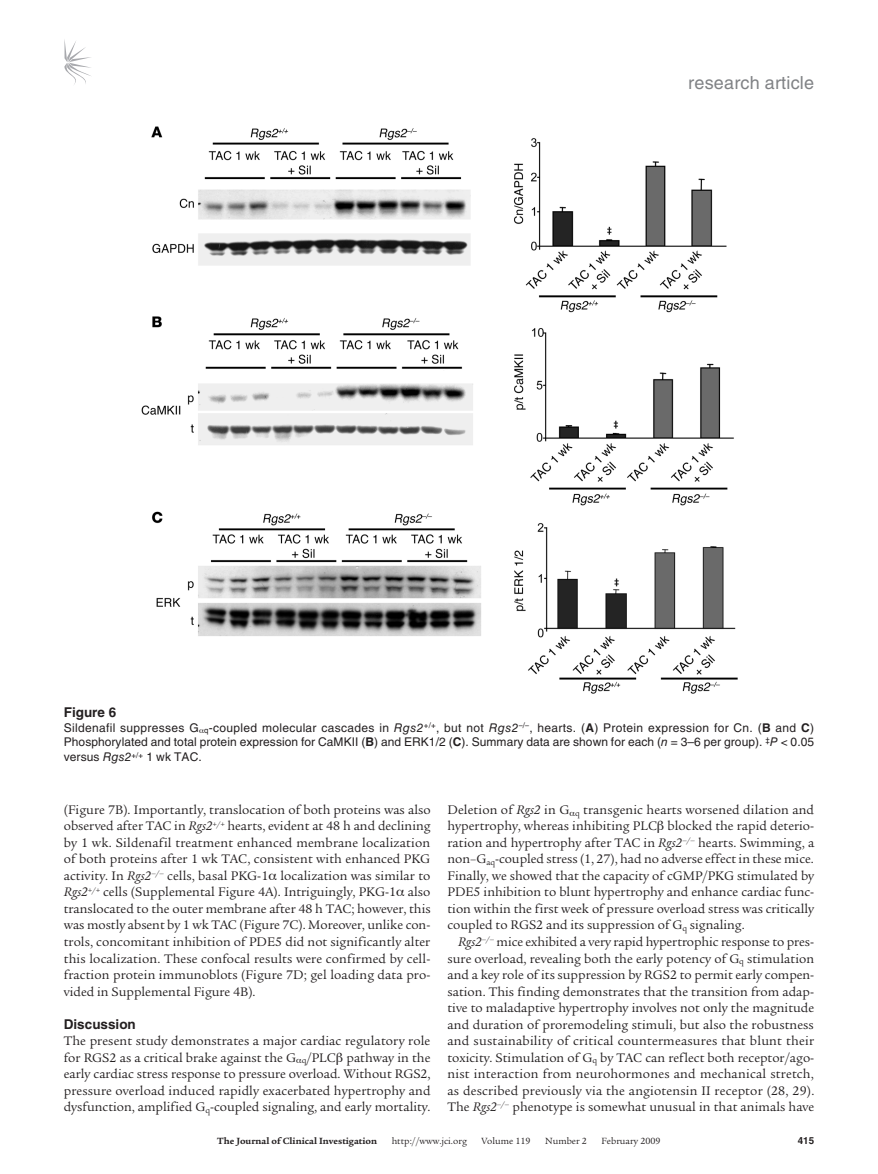
<style>
.page{position:relative;width:878px;height:1174px;background:#fff}
.page>*{position:absolute;margin:0;border:0;box-sizing:border-box;transform-origin:0 0}
.t1{font:18px "Helvetica LT Std";letter-spacing:.01em;color:#808285}
.t2{font:13.5px/16.5px "Legacy Serif Std";color:#231f20;text-align:justify}
.t3{font:700 13.5px "Helvetica LT Std";color:#231f20}
.t4{font:12px/14.7px "Helvetica LT Std";letter-spacing:.005em;color:#231f20;text-align:justify}
.t5{font:9.75px "Legacy Serif Std";color:#231f20}
.t6{font:700 9.75px "Legacy Serif Std";color:#231f20}
.t7{font:700 9.75px "Helvetica LT Std";color:#231f20}
.s1{font-style:italic}
.s2{font-weight:700}
</style>
<div class="page">
<svg style="left:64px;top:39px;width:27px;height:46px"></svg>
<img style="left:141px;top:126px;width:597px;height:568px">
<h1 class="t1" style="left:688px;top:72px;width:127px">research article</h1>
<p class="t3" style="left:64px;top:704px;width:54px">Figure 6</p>
<p class="t4" style="left:64px;top:720px;width:751px">Sildenafil suppresses G <sub>q</sub>-coupled molecular cascades in <span class="s1">Rgs2</span><sup>+/+</sup>, but not <span class="s1">Rgs2</span><sup>–/–</sup>, hearts. (<span class="s2">A</span>) Protein expression for Cn. (<span class="s2">B</span> and <span class="s2">C</span>)<br>Phosphorylated and total protein expression for CaMKII (<span class="s2">B</span>) and ERK1/2 (<span class="s2">C</span>). Summary data are shown for each (<span class="s1">n</span> = 3–6 per group). <sup>‡</sup><span class="s1">P</span> &lt; 0.05 versus <span class="s1">Rgs2</span><sup>+/+</sup> 1 wk TAC.</p>
<p class="t2" style="left:64px;top:801px;width:368px">(Figure 7B). Importantly, translocation of both proteins was also observed after TAC in <span class="s1">Rgs2</span><sup>+/+</sup> hearts, evident at 48 h and declining by 1 wk. Sildenafil treatment enhanced membrane localization of both proteins after 1 wk TAC, consistent with enhanced PKG activity. In <span class="s1">Rgs2</span><sup>–/–</sup> cells, basal PKG-1 localization was similar to <span class="s1">Rgs2</span><sup>+/+</sup> cells (Supplemental Figure 4A). Intriguingly, PKG-1 also translocated to the outer membrane after 48 h TAC; however, this was mostly absent by 1 wk TAC (Figure 7C). Moreover, unlike con&shy;trols, concomitant inhibition of PDE5 did not significantly alter this localization. These confocal results were confirmed by cell&shy;fraction protein immunoblots (Figure 7D; gel loading data pro&shy;vided in Supplemental Figure 4B).</p>
<p class="t3" style="left:64px;top:1015px;width:74px">Discussion</p>
<p class="t2" style="left:64px;top:1032px;width:368px">The present study demonstrates a major cardiac regulatory role for RGS2 as a critical brake against the G <sub>q</sub>/PLC pathway in the early cardiac stress response to pressure overload. Without RGS2, pressure overload induced rapidly exacerbated hypertrophy and dysfunction, amplified G<sub>q</sub>-coupled signaling, and early mortality.</p>
<p class="t2" style="left:447px;top:801px;width:368px">Deletion of <span class="s1">Rgs2</span> in G <sub>q</sub> transgenic hearts worsened dilation and hypertrophy, whereas inhibiting PLC blocked the rapid deterio&shy;ration and hypertrophy after TAC in <span class="s1">Rgs2</span><sup>–/–</sup> hearts. Swimming, a non–G<sub>aq</sub>-coupled stress (1, 27), had no adverse effect in these mice.<br>Finally, we showed that the capacity of cGMP/PKG stimulated by PDE5 inhibition to blunt hypertrophy and enhance cardiac func&shy;tion within the first week of pressure overload stress was critically coupled to RGS2 and its suppression of G<sub>q</sub> signaling.</p>
<p class="t2" style="left:447px;top:933px;width:368px;text-indent:11px"><span class="s1">Rgs2</span><sup>–/–</sup> mice exhibited a very rapid hypertrophic response to pres&shy;sure overload, revealing both the early potency of G<sub>q</sub> stimulation and a key role of its suppression by RGS2 to permit early compen&shy;sation. This finding demonstrates that the transition from adap&shy;tive to maladaptive hypertrophy involves not only the magnitude and duration of proremodeling stimuli, but also the robustness and sustainability of critical countermeasures that blunt their toxicity. Stimulation of G<sub>q</sub> by TAC can reflect both receptor/ago&shy;nist interaction from neurohormones and mechanical stretch, as described previously via the angiotensin II receptor (28, 29).<br>The <span class="s1">Rgs2</span><sup>–/–</sup> phenotype is somewhat unusual in that animals have</p>
<p class="t6" style="left:217px;top:1135px;width:161px">The Journal of Clinical Investigation</p>
<p class="t5" style="left:391px;top:1135px;width:77px">http://www.jci.org</p>
<p class="t5" style="left:481px;top:1135px;width:50px">Volume 119</p>
<p class="t5" style="left:545px;top:1135px;width:43px">Number 2</p>
<p class="t5" style="left:601px;top:1135px;width:61px">February 2009</p>
<p class="t7" style="left:797px;top:1134px;width:18px">415</p>
</div>
